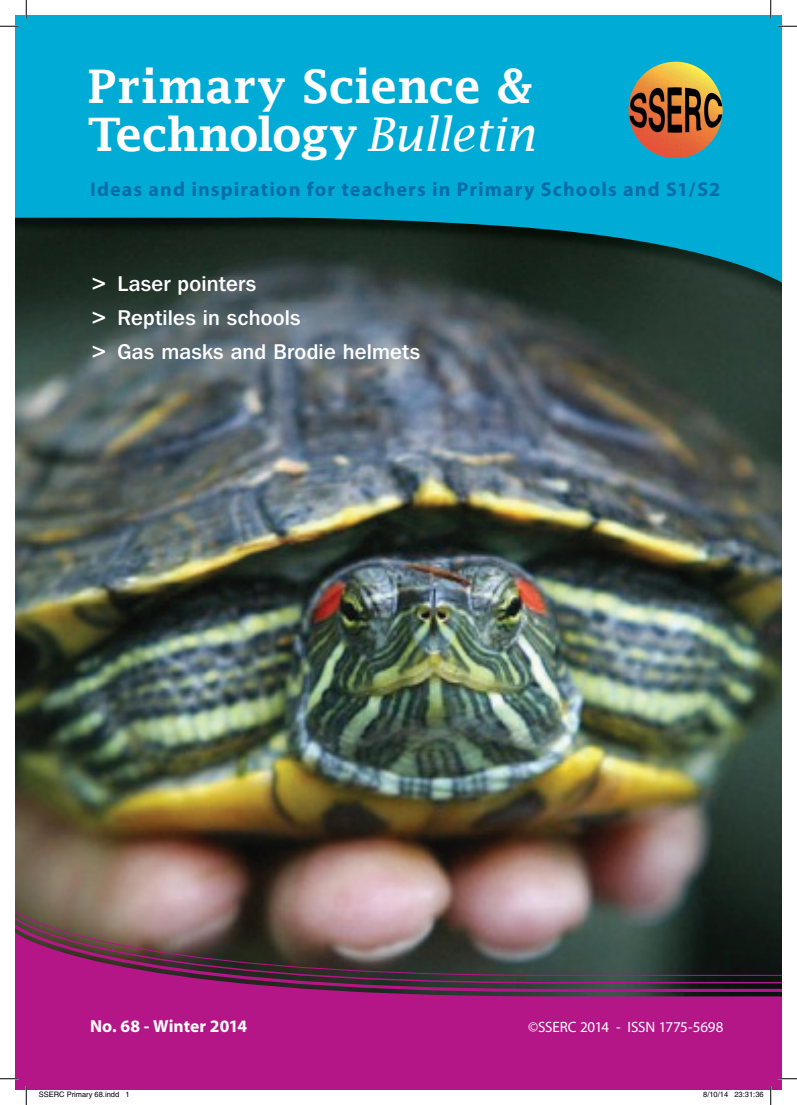
<style>
.page{position:relative;width:797px;height:1105px;background:#fff}
.page>*{position:absolute;margin:0;border:0;box-sizing:border-box;transform-origin:0 0}
.t1{font:600 46.38px "Lucida Fax";letter-spacing:.005em;color:#fff}
.t2{font:600 46.25px "Lucida Fax";letter-spacing:-.035em;color:#fff}
.t3{font:500 21.25px/33.8px "Franklin Gothic IT Cby BT";letter-spacing:.01em;color:#fff}
.t4{font:700 20px "Myriad";letter-spacing:.055em;color:#006ca9}
.t5{font:700 17.5px "Myriad";color:#fff}
.t6{font:15px "Myriad";letter-spacing:-.01em;color:#fff}
.t7{font:7.5px "Helvetica";color:#000}
.s1{font-weight:400;font-style:italic;font-size:46.62px}
.s2{font-weight:600}
</style>
<div class="page">
<img style="left:16px;top:284px;width:765px;height:625px">
<svg style="left:16px;top:16px;width:765px;height:268px;background:#058fae"></svg>
<img style="left:628px;top:62px;width:94px;height:96px;border-radius:50%">
<div style="left:16px;top:993px;width:765px;height:96px;background:#b41687"></div>
<svg style="left:16px;top:909px;width:765px;height:7px;background:#897876"></svg>
<svg style="left:16px;top:916px;width:765px;height:6px;background:#806f6d"></svg>
<img style="left:16px;top:922px;width:765px;height:71px">
<svg style="left:0;top:25px;width:19px;height:2px"></svg>
<svg style="left:778px;top:25px;width:19px;height:2px"></svg>
<svg style="left:0;top:1078px;width:19px;height:1px"></svg>
<svg style="left:778px;top:1078px;width:19px;height:1px"></svg>
<svg style="left:25px;top:0;width:2px;height:19px"></svg>
<svg style="left:25px;top:1086px;width:2px;height:19px"></svg>
<svg style="left:770px;top:0;width:1px;height:19px"></svg>
<svg style="left:770px;top:1086px;width:1px;height:19px"></svg>
<h1 class="t1" style="left:88px;top:60px;width:447px">Primary Science &amp;</h1>
<h2 class="t2" style="left:88px;top:108px;width:449px">Technology <span class="s1">Bulletin</span></h2>
<p class="t4" style="left:90px;top:179px;width:631px">Ideas and inspiration for teachers in Primary Schools and S1/S2</p>
<p class="t3" style="left:90px;top:267px;width:332px"><span class="s2">&gt;</span> Laser pointers<br><span class="s2">&gt;</span> Reptiles in schools<br><span class="s2">&gt;</span> Gas masks and Brodie helmets</p>
<p class="t5" style="left:90px;top:1017px;width:159px">No. 68 - Winter 2014</p>
<p class="t6" style="left:528px;top:1020px;width:197px">©SSERC 2014 - ISSN 1775-5698</p>
<p class="t7" style="left:39px;top:1090px;width:92px">SSERC Primary 68.indd 1</p>
<p class="t7" style="left:703px;top:1090px;width:62px">8/10/14 23:31:36</p>
</div>
